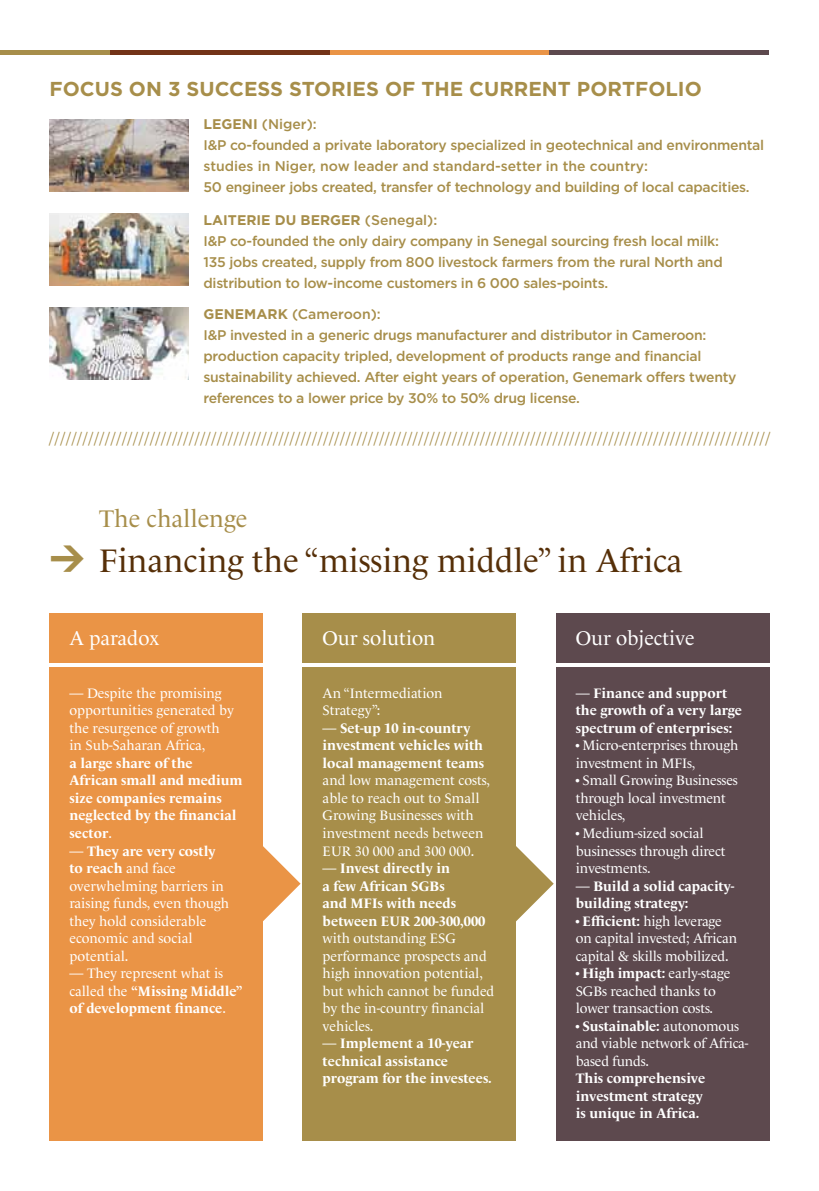
<style>
.page{position:relative;width:819px;height:1191px;background:#fff}
.page>*{position:absolute;margin:0;border:0;box-sizing:border-box;transform-origin:0 0}
.t1{font:33.25px "Le Monde Livre";color:#562f08}
.t2{font:24.5px "Le Monde Livre";color:#a78e4a}
.t3{font:700 20.12px "Gotham HTF";color:#a78e4a}
.t4{font:20.12px "Le Monde Livre";color:#fff}
.t5{font:15.75px "Le Monde Livre";color:#a78e4a}
.t6{font:14px/17.5px "Le Monde Livre";color:#fff}
.t7{font:500 14px/21px "Gotham HTF";letter-spacing:-.02em;color:#a78e4a}
.t8{font:700 14px/17.5px "Le Monde Livre";color:#fff}
.s1{font-weight:700}
.s2{font-family:"DIN";font-weight:900;font-size:35px;color:#a78e4a}
.s3{font-weight:400}
</style>
<div class="page">
<svg style="left:263px;top:846px;width:37px;height:75px"></svg>
<svg style="left:516px;top:846px;width:37px;height:76px"></svg>
<div style="left:0;top:50px;width:110px;height:5px;background:#a78e4a"></div>
<div style="left:110px;top:50px;width:220px;height:5px;background:#733318"></div>
<div style="left:330px;top:50px;width:219px;height:5px;background:#ea9446"></div>
<div style="left:549px;top:50px;width:220px;height:5px;background:#5d494e"></div>
<img style="left:50px;top:119px;width:139px;height:72px">
<img style="left:50px;top:213px;width:139px;height:72px">
<img style="left:50px;top:308px;width:139px;height:71px">
<div style="left:50px;top:613px;width:213px;height:49px;background:#ea9446"></div>
<div style="left:50px;top:667px;width:213px;height:474px;background:#ea9446"></div>
<div style="left:303px;top:667px;width:213px;height:474px;background:#a78e4a"></div>
<div style="left:556px;top:667px;width:213px;height:474px;background:#5d494e"></div>
<div style="left:303px;top:613px;width:213px;height:49px;background:#a78e4a"></div>
<div style="left:556px;top:613px;width:213px;height:49px;background:#5d494e"></div>
<h3 class="t3" style="left:50px;top:77px;width:653px">FOCUS ON 3 SUCCESS STORIES OF THE CURRENT PORTFOLIO</h3>
<p class="t7" style="left:203px;top:113px;width:562px"><span class="s1">LEGENI</span> (Niger):<br>I&amp;P co-founded a private laboratory specialized in geotechnical and environmental studies in Niger, now leader and standard-setter in the country:<br>50 engineer jobs created, transfer of technology and building of local capacities.</p>
<p class="t7" style="left:203px;top:209px;width:520px"><span class="s1">LAITERIE DU BERGER</span> (Senegal):<br>I&amp;P co-founded the only dairy company in Senegal sourcing fresh local milk:<br>135 jobs created, supply from 800 livestock farmers from the rural North and distribution to low-income customers in 6 000 sales-points.</p>
<p class="t7" style="left:203px;top:303px;width:534px"><span class="s1">GENEMARK</span> (Cameroon):<br>I&amp;P invested in a generic drugs manufacturer and distributor in Cameroon: production capacity tripled, development of products range and financial sustainability achieved. After eight years of operation, Genemark offers twenty references to a lower price by 30% to 50% drug license.</p>
<p class="t5" style="left:50px;top:429px;width:721px">/////////////////////////////////////////////////////////////////////////////////////////////////////////////////////////////////</p>
<h2 class="t2" style="left:99px;top:504px;width:150px">The challenge</h2>
<h1 class="t1" style="left:50px;top:541px;width:634px"><span class="s2">&gt;</span> Financing the “missing middle” in Africa</h1>
<h3 class="t4" style="left:69px;top:626px;width:91px">A paradox</h3>
<p class="t6" style="left:69px;top:684px;width:166px">— Despite the promising opportunities generated by the resurgence of growth in Sub-Saharan Africa,</p>
<p class="t8" style="left:69px;top:754px;width:174px">a large share of the<br>African small and medium size companies remains neglected by the financial sector<span class="s3">.</span></p>
<p class="t6" style="left:69px;top:842px;width:161px">— <span class="s1">They are very costly to reach</span> and face overwhelming barriers in raising funds, even though they hold considerable economic and social potential.</p>
<p class="t8" style="left:69px;top:964px;width:175px"><span class="s3">— They represent what is called the</span> “Missing Middle” of development finance<span class="s3">.</span></p>
<h3 class="t4" style="left:322px;top:626px;width:114px">Our solution</h3>
<h3 class="t4" style="left:575px;top:626px;width:120px">Our objective</h3>
<p class="t6" style="left:322px;top:684px;width:121px">An “Intermediation<br>Strategy”:</p>
<p class="t8" style="left:322px;top:719px;width:163px"><span class="s3">—</span> Set-up 10 in-country investment vehicles with local management teams</p>
<p class="t6" style="left:322px;top:772px;width:169px">and low management costs, able to reach out to Small<br>Growing Businesses with investment needs between<br>EUR 30 000 and 300 000.</p>
<p class="t8" style="left:322px;top:859px;width:164px"><span class="s3">—</span> Invest directly in<br>a few African SGBs<br>and MFIs with needs between EUR 200-300,000</p>
<p class="t6" style="left:322px;top:929px;width:173px">with outstanding ESG performance prospects and high innovation potential, but which cannot be funded by the in-country financial vehicles.</p>
<p class="t8" style="left:322px;top:1034px;width:171px"><span class="s3">—</span> Implement a 10-year technical assistance program for the investees.</p>
<p class="t8" style="left:575px;top:684px;width:168px"><span class="s3">—</span> Finance and support the growth of a very large spectrum of enterprises:</p>
<p class="t6" style="left:575px;top:737px;width:164px">• Micro-enterprises through investment in MFIs,</p>
<p class="t6" style="left:575px;top:772px;width:163px">• Small Growing Businesses through local investment vehicles,</p>
<p class="t6" style="left:575px;top:824px;width:151px">• Medium-sized social businesses through direct investments.</p>
<p class="t8" style="left:575px;top:877px;width:160px"><span class="s3">—</span> Build a solid capacity&shy;building strategy:</p>
<p class="t6" style="left:575px;top:912px;width:163px">• <span class="s1">Efficient:</span> high leverage on capital invested; African capital &amp; skills mobilized.</p>
<p class="t6" style="left:575px;top:964px;width:156px">• <span class="s1">High impact:</span> early-stage<br>SGBs reached thanks to lower transaction costs.</p>
<p class="t6" style="left:575px;top:1017px;width:174px">• <span class="s1">Sustainable:</span> autonomous and viable network of Africa&shy;based funds.</p>
<p class="t8" style="left:575px;top:1069px;width:131px">This comprehensive investment strategy is unique in Africa.</p>
</div>
